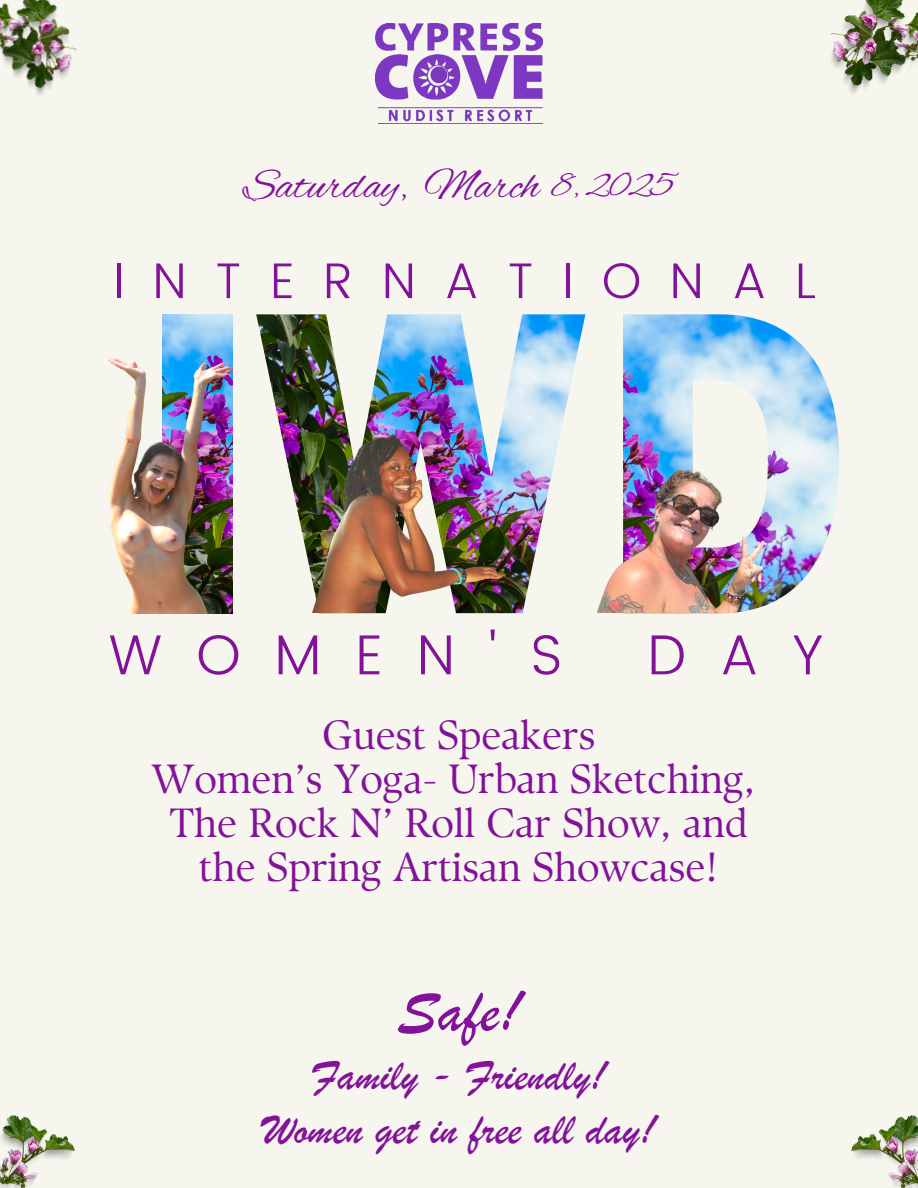
<style>
.page{position:relative;width:918px;height:1188px;background:#f6f5ee}
.page>*{position:absolute;margin:0;border:0;box-sizing:border-box;transform-origin:0 0}
.t1{font:62.85px "Brush Script";color:#821299}
.t2{font:300 56.4px "Poppins";letter-spacing:.605em;color:#821299}
.t3{font:300 50.1px "Poppins";letter-spacing:.57em;color:#821299}
.t4{font:45.15px "Brush Script";color:#821299}
.t5{font:45px "Brush Script";color:#821299}
.t6{font:44.1px "Alex Brush";color:#821299}
.t7{font:40.8px/43.8px "TY Serif D";color:#821299;text-align:center}
.t8{font:34.8px "Alex Brush";color:#821299}
</style>
<div class="page">
<img style="left:831px;top:0;width:87px;height:94px">
<img style="left:0;top:1116px;width:75px;height:72px">
<img style="left:851px;top:1116px;width:67px;height:72px">
<img style="left:0;top:0;width:77px;height:96px">
<img style="left:162px;top:314px;width:70px;height:39px">
<img style="left:256px;top:314px;width:329px;height:299px">
<img style="left:623px;top:314px;width:216px;height:221px">
<img style="left:597px;top:431px;width:231px;height:182px">
<img style="left:297px;top:381px;width:210px;height:232px">
<img style="left:108px;top:353px;width:124px;height:260px">
<img style="left:376px;top:23px;width:166px;height:99px">
<p class="t6" style="left:243px;top:160px;width:297px">Saturday, March</p>
<p class="t8" style="left:551px;top:166px;width:125px">8, 2025</p>
<h5 class="t3" style="left:113px;top:252px;width:704px">INTERNATIONAL</h5>
<p class="t2" style="left:108px;top:622px;width:456px">WOMEN'S</p>
<p class="t2" style="left:647px;top:622px;width:177px">DAY</p>
<h3 class="t7" style="left:151px;top:713px;width:606px">Guest Speakers<br>Women’s Yoga- Urban Sketching,<br>The Rock N’ Roll Car Show, and the Spring Artisan Showcase!</h3>
<p class="t1" style="left:397px;top:974px;width:125px">Safe!</p>
<p class="t5" style="left:312px;top:1049px;width:295px">Family - Friendly!</p>
<p class="t4" style="left:263px;top:1103px;width:394px">Women get in free all day!</p>
</div>
